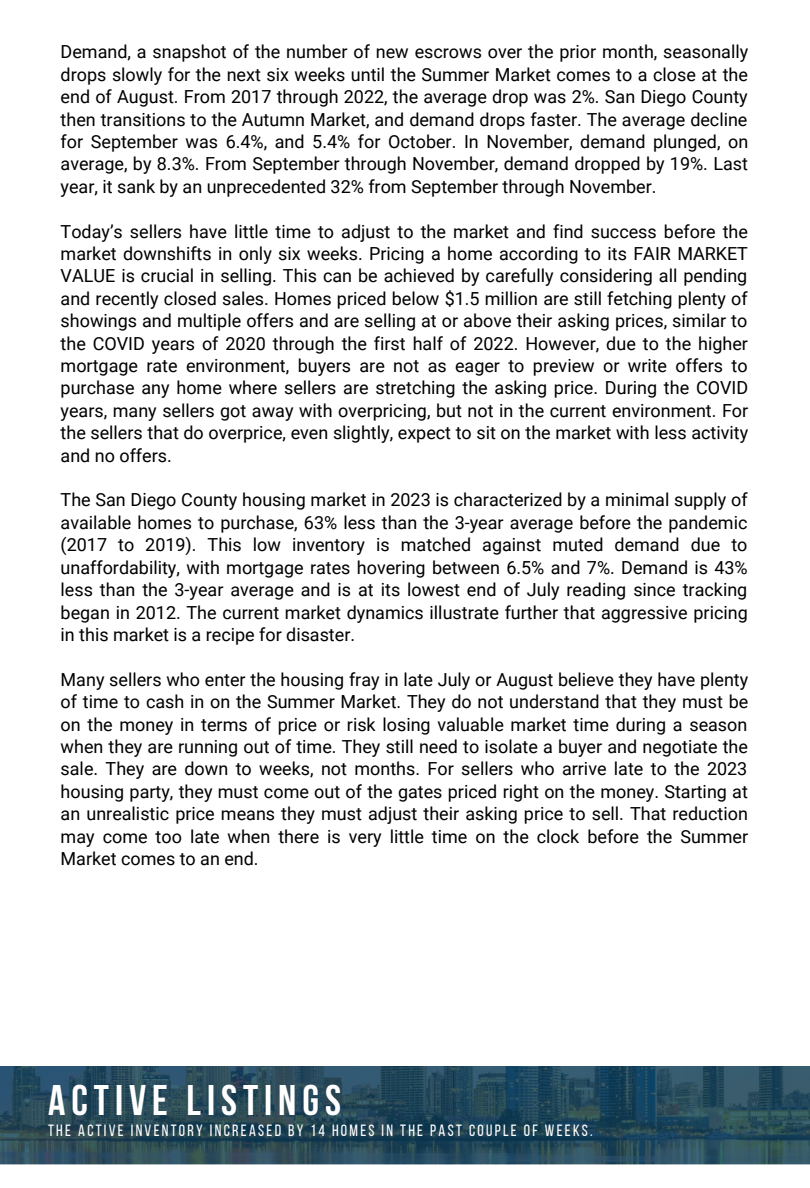
<style>
.page{position:relative;width:810px;height:1188px;background:#fff}
.page>*{position:absolute;margin:0;border:0;box-sizing:border-box;transform-origin:0 0}
.t1{font:700 42.6px "Bebas Neue";letter-spacing:.14em;color:#fff}
.t2{font:18px/22.4px "Roboto";color:#000;text-align:justify}
.t3{font:16.35px "Bebas Neue";letter-spacing:.14em;color:#fff}
</style>
<div class="page">
<svg style="left:0;top:1066px;width:810px;height:98px;background:#264a5b"></svg>
<p class="t2" style="left:61px;top:41px;width:689px">Demand, a snapshot of the number of new escrows over the prior month, seasonally drops slowly for the next six weeks until the Summer Market comes to a close at the end of August. From 2017 through 2022, the average drop was 2%. San Diego County then transitions to the Autumn Market, and demand drops faster. The average decline for September was 6.4%, and 5.4% for October. In November, demand plunged, on average, by 8.3%. From September through November, demand dropped by 19%. Last year, it sank by an unprecedented 32% from September through November.</p>
<p class="t2" style="left:61px;top:220px;width:689px">Today’s sellers have little time to adjust to the market and find success before the market downshifts in only six weeks. Pricing a home according to its FAIR MARKET VALUE is crucial in selling. This can be achieved by carefully considering all pending and recently closed sales. Homes priced below $1.5 million are still fetching plenty of showings and multiple offers and are selling at or above their asking prices, similar to the COVID years of 2020 through the first half of 2022. However, due to the higher mortgage rate environment, buyers are not as eager to preview or write offers to purchase any home where sellers are stretching the asking price. During the COVID years, many sellers got away with overpricing, but not in the current environment. For the sellers that do overprice, even slightly, expect to sit on the market with less activity and no offers.</p>
<p class="t2" style="left:61px;top:489px;width:689px">The San Diego County housing market in 2023 is characterized by a minimal supply of available homes to purchase, 63% less than the 3-year average before the pandemic (2017 to 2019). This low inventory is matched against muted demand due to unaffordability, with mortgage rates hovering between 6.5% and 7%. Demand is 43% less than the 3-year average and is at its lowest end of July reading since tracking began in 2012. The current market dynamics illustrate further that aggressive pricing in this market is a recipe for disaster.</p>
<p class="t2" style="left:61px;top:668px;width:689px">Many sellers who enter the housing fray in late July or August believe they have plenty of time to cash in on the Summer Market. They do not understand that they must be on the money in terms of price or risk losing valuable market time during a season when they are running out of time. They still need to isolate a buyer and negotiate the sale. They are down to weeks, not months. For sellers who arrive late to the 2023 housing party, they must come out of the gates priced right on the money. Starting at an unrealistic price means they must adjust their asking price to sell. That reduction may come too late when there is very little time on the clock before the Summer Market comes to an end.</p>
<p class="t1" style="left:48px;top:1083px;width:294px">ACTIVE LISTINGS</p>
<p class="t3" style="left:48px;top:1124px;width:546px">THE ACTIVE INVENTORY INCREASED BY 14 HOMES IN THE PAST COUPLE OF WEEKS.</p>
</div>
